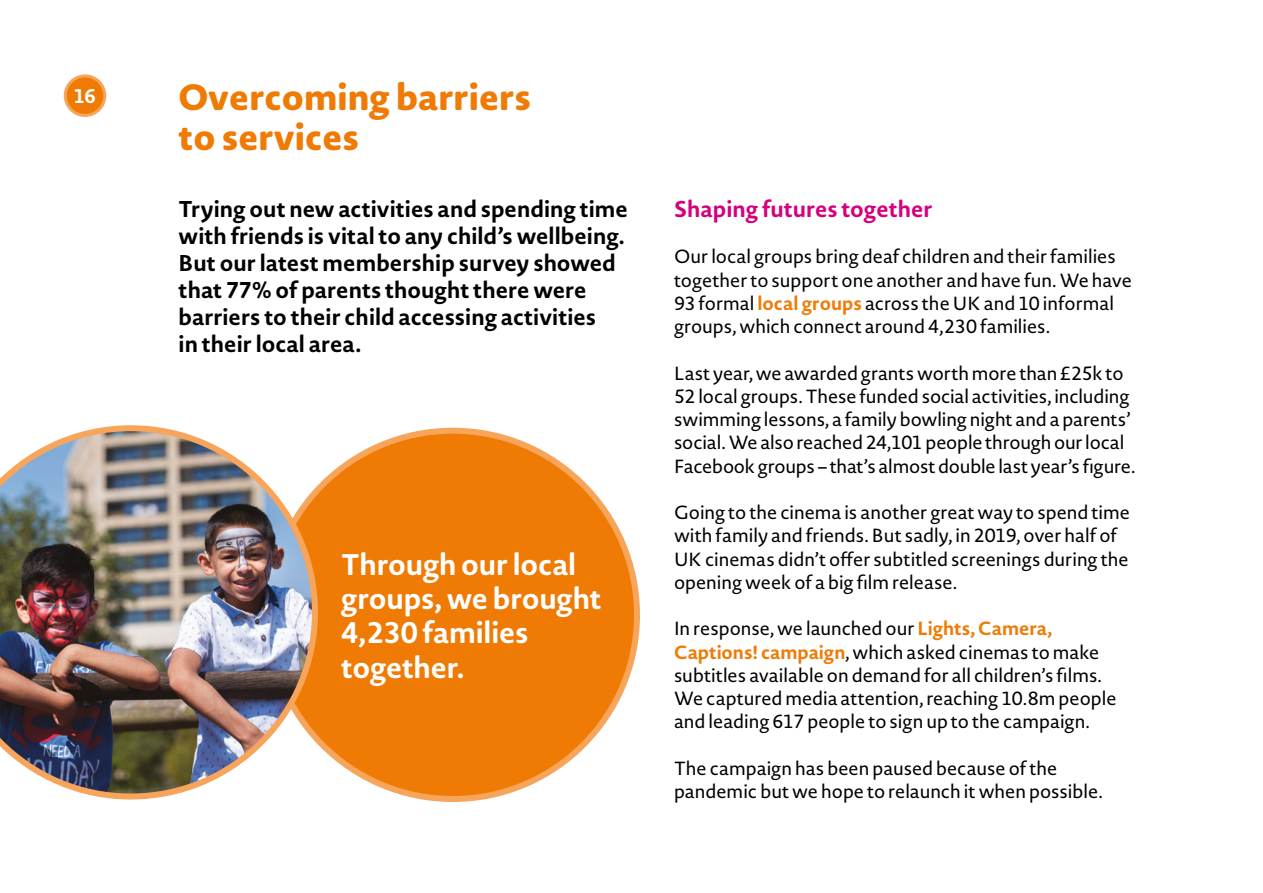
<style>
.page{position:relative;width:1263px;height:893px;background:#fff}
.page>*{position:absolute;margin:0;border:0;box-sizing:border-box;transform-origin:0 0}
.t1{font:800 36px/40.5px "Novel Sans Rd Pro";color:#ef7b05}
.t2{font:700 29.4px/34.2px "Novel Sans Rd Pro";letter-spacing:-.005em;color:#fff}
.t3{font:700 22.5px/27px "Novel Sans Pro";color:#000}
.t4{font:700 22.5px "Novel Sans Rd Pro";color:#d4007f}
.t5{font:700 19.5px "Novel Sans Rd Pro";color:#fff}
.t6{font:18.75px/23.2px "Novel Sans Pro";color:#000}
.s1{font-weight:700;color:#ef7b05}
</style>
<div class="page">
<hr style="left:1262px;top:0;width:1px;height:893px;background:#ef7b05">
<div style="left:65px;top:76px;width:40px;height:39px;background:#ef7b05;border-radius:50%"></div>
<div style="left:64px;top:74px;width:42px;height:43px;border:3px solid #f6a55a;border-radius:50%"></div>
<div style="left:269px;top:431px;width:368px;height:368px;background:#ef7b05;border-radius:50%"></div>
<img style="left:0;top:425px;width:318px;height:374px">
<p class="t5" style="left:74px;top:82px;width:24px">16</p>
<h1 class="t1" style="left:179px;top:75px;width:354px">Overcoming barriers to services</h1>
<p class="t3" style="left:179px;top:195px;width:451px">Trying out new activities and spending time with friends is vital to any child’s wellbeing.<br>But our latest membership survey showed that 77% of parents thought there were barriers to their child accessing activities<br>in their local area.</p>
<p class="t4" style="left:674px;top:193px;width:260px">Shaping futures together</p>
<p class="t6" style="left:674px;top:245px;width:459px">Our local groups bring deaf children and their families together to support one another and have fun. We have 93 formal <span class="s1">local groups</span> across the UK and 10 informal groups, which connect around 4,230 families.</p>
<p class="t6" style="left:674px;top:361px;width:463px">Last year, we awarded grants worth more than £25k to 52 local groups. These funded social activities, including swimming lessons, a family bowling night and a parents’ social. We also reached 24,101 people through our local Facebook groups – that’s almost double last year’s figure.</p>
<p class="t6" style="left:674px;top:500px;width:457px">Going to the cinema is another great way to spend time with family and friends. But sadly, in 2019, over half of UK cinemas didn’t offer subtitled screenings during the opening week of a big film release.</p>
<p class="t6" style="left:674px;top:617px;width:444px">In response, we launched our <span class="s1">Lights, Camera, Captions! campaign</span>, which asked cinemas to make subtitles available on demand for all children’s films.<br>We captured media attention, reaching 10.8m people and leading 617 people to sign up to the campaign.</p>
<p class="t6" style="left:674px;top:756px;width:430px">The campaign has been paused because of the pandemic but we hope to relaunch it when possible.</p>
<h2 class="t2" style="left:341px;top:546px;width:262px">Through our local groups, we brought<br>4,230 families together.</h2>
</div>
